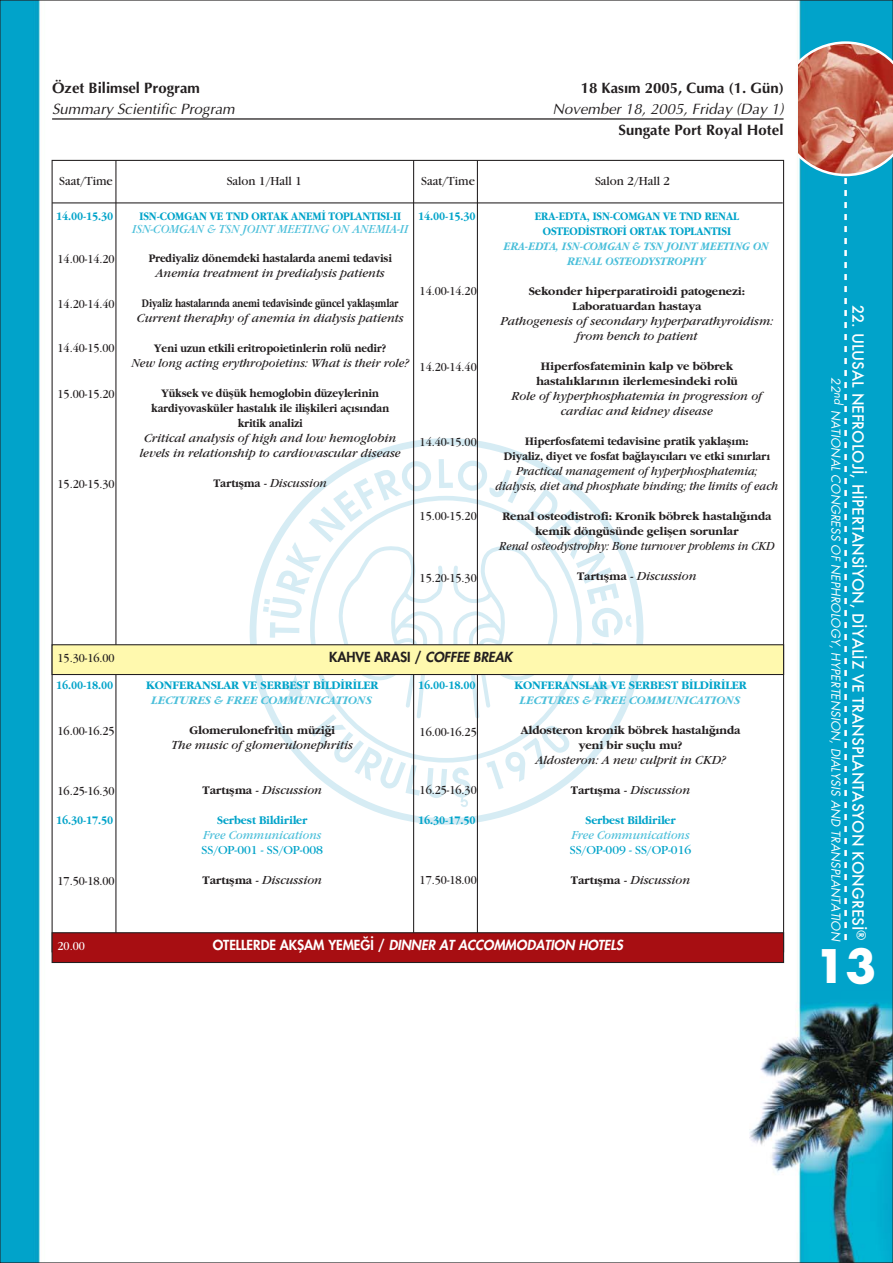
<style>
.page{position:relative;width:893px;height:1263px;background:#fff}
.page>*{position:absolute;margin:0;border:0;box-sizing:border-box;transform-origin:0 0}
.t1{font:45px "Futura Turk B";color:#fff}
.t2{font:15px/21px "Optima Turk I";color:#231f20;text-align:right}
.t3{font:15px "Futura";color:#fff}
.t4{font:15px "Optima Turk B";color:#231f20}
.t5{font:13.5px "Futura Heavy Turk I";letter-spacing:-.005em;color:#fff}
.t6{font:13.5px "Futura Heavy Turk";letter-spacing:-.005em;color:#231f20}
.t7{font:12px/15px "Garamond Turk B";letter-spacing:-.005em;color:#231f20;text-align:center}
.t8{font:12px/15px "Garamond Turk B";letter-spacing:-.005em;color:#00a3c9;text-align:center;scale:.9 1}
.t9{font:12px/15px "Garamond Turk B";letter-spacing:-.005em;color:#231f20;text-align:center;scale:.9 1}
.t10{font:italic 12px/15px "Garamond";letter-spacing:-.005em;color:#231f20;text-align:center}
.t11{font:12px "Garamond";letter-spacing:-.005em;color:#231f20;scale:.9 1}
.t12{font:12px/15px "Garamond Turk B";letter-spacing:-.005em;color:#231f20;text-align:center;scale:.93 1}
.t13{font:12px/15px "Garamond Turk B";letter-spacing:-.005em;color:#00a3c9;text-align:center}
.t14{font:12px/15px "Garamond";letter-spacing:-.005em;color:#00a3c9;text-align:center}
.t15{font:12px/15px "Garamond Turk B";letter-spacing:-.005em;color:#231f20;text-align:center;scale:.78 1}
.t16{font:12px "Futura Book Turk I";letter-spacing:.005em;color:#fff}
.t17{font:12px "Garamond";letter-spacing:-.005em;color:#231f20}
.t18{font:12px "Garamond Turk B";letter-spacing:-.005em;color:#231f20;scale:.95 1}
.t19{font:12px "Garamond";color:#fff;scale:.9 1}
.s1{font-family:"Optima Turk B"}
.s2{font-family:"Garamond";font-style:italic;color:#4bbfda}
.s3{font-family:"Garamond";font-style:italic}
.s4{font-family:"Garamond Turk B";font-style:normal}
.s5{font-family:"Garamond Turk BI";color:#4bbfda}
.s6{font-family:"Futura Heavy Turk I"}
.s7{font-family:"Garamond Turk B"}
.s8{font-style:italic;color:#4bbfda}
.s9{font-family:"Futura Heavy Turk"}
</style>
<div class="page">
<img style="left:2px;top:2px;width:889px;height:1259px">
<svg style="left:263px;top:459px;width:368px;height:348px"></svg>
<svg style="left:798px;top:41px;width:95px;height:899px;background:#249fbd"></svg>
<hr style="left:52px;top:118px;width:731px;height:2px;background:#231f20">
<hr style="left:115px;top:160px;width:1px;height:791px;background:#231f20">
<hr style="left:413px;top:160px;width:1px;height:791px;background:#231f20">
<hr style="left:477px;top:160px;width:1px;height:791px;background:#231f20">
<hr style="left:52px;top:202px;width:731px;height:1px;background:#231f20">
<div style="left:52px;top:644px;width:732px;height:31px;background:#fff9ae;border:1px solid #231f20"></div>
<div style="left:52px;top:932px;width:732px;height:31px;background:#a70e12;border:1px solid #231f20"></div>
<p class="t4" style="left:52px;top:82px;width:149px">Özet Bilimsel Program</p>
<p class="t4" style="left:581px;top:82px;width:204px">18 Kas›m 2005, Cuma (1. Gün)</p>
<p class="t2" style="left:52px;top:100px;width:184px">Summary Scientific Program</p>
<p class="t2" style="left:553px;top:100px;width:232px">November 18, 2005, Friday (Day 1)<br><span class="s1">Sungate Port Royal Hotel</span></p>
<p class="t17" style="left:59px;top:177px;width:55px">Saat/Time</p>
<p class="t17" style="left:227px;top:177px;width:77px">Salon 1/Hall 1</p>
<p class="t17" style="left:421px;top:177px;width:55px">Saat/Time</p>
<p class="t17" style="left:595px;top:177px;width:77px">Salon 2/Hall 2</p>
<p class="t8" style="left:132px;top:210px;width:308px;line-height:13.5px">ISN-COMGAN VE TND ORTAK ANEM‹ TOPLANTISI-II<br><span class="s2">ISN-COMGAN &amp; TSN JOINT MEETING ON ANEMIA-II</span></p>
<p class="t9" style="left:149px;top:252px;width:272px">Prediyaliz dönemdeki hastalarda anemi tedavisi<br><span class="s3">Anemia treatment in predialysis patients</span></p>
<p class="t15" style="left:137px;top:297px;width:343px">Diyaliz hastalar›nda anemi tedavisinde güncel yaklafl›mlar<br><span class="s3">Current theraphy of anemia in dialysis patients</span></p>
<p class="t10" style="left:131px;top:342px;width:279px"><span class="s4">Yeni uzun etkili eritropoietinlerin rolü nedir?<br></span>New long acting erythropoietins: What is their role?</p>
<p class="t9" style="left:140px;top:387px;width:291px">Yüksek ve düflük hemoglobin düzeylerinin kardiyovasküler hastal›k ile iliflkileri aç›s›ndan kritik analizi<br><span class="s3">Critical analysis of high and low hemoglobin levels in relationship to cardiovascular disease</span></p>
<p class="t18" style="left:213px;top:479px;width:121px">Tart›flma - <span class="s3">Discussion</span></p>
<p class="t8" style="left:56px;top:210px;width:65px">14.00-15.30</p>
<p class="t11" style="left:58px;top:255px;width:65px">14.00-14.20</p>
<p class="t11" style="left:58px;top:300px;width:65px">14.20-14.40</p>
<p class="t11" style="left:58px;top:344px;width:65px">14.40-15.00</p>
<p class="t11" style="left:58px;top:390px;width:65px">15.00-15.20</p>
<p class="t8" style="left:418px;top:210px;width:65px">14.00-15.30</p>
<p class="t8" style="left:504px;top:210px;width:296px">ERA-EDTA, ISN-COMGAN VE TND RENAL OSTEOD‹STROF‹ ORTAK TOPLANTISI<br><span class="s5">ERA-EDTA, ISN-COMGAN &amp; TSN JOINT MEETING ON RENAL OSTEODYSTROPHY</span></p>
<p class="t10" style="left:500px;top:285px;width:274px"><span class="s4">Sekonder hiperparatiroidi patogenezi:<br>Laboratuardan hastaya<br></span>Pathogenesis of secondary hyperparathyroidism: from bench to patient</p>
<p class="t7" style="left:511px;top:360px;width:252px">Hiperfosfateminin kalp ve böbrek hastal›klar›n›n ilerlemesindeki rolü<br><span class="s3">Role of hyperphosphatemia in progression of cardiac and kidney disease</span></p>
<p class="t12" style="left:495px;top:435px;width:305px">Hiperfosfatemi tedavisine pratik yaklafl›m:<br>Diyaliz, diyet ve fosfat ba¤lay›c›lar› ve etki s›n›rlar› <span class="s3">Practical management of hyperphosphatemia; dialysis, diet and phosphate binding; the limits of each</span></p>
<p class="t7" style="left:499px;top:510px;width:277px">Renal osteodistrofi: Kronik böbrek hastal›¤›nda kemik döngüsünde geliflen sorunlar<br><span class="s3">Renal osteodystrophy: Bone turnover problems in CKD</span></p>
<p class="t7" style="left:577px;top:570px;width:121px">Tart›flma - <span class="s3">Discussion</span></p>
<p class="t11" style="left:420px;top:287px;width:65px">14.00-14.20</p>
<p class="t11" style="left:420px;top:363px;width:65px">14.20-14.40</p>
<p class="t11" style="left:420px;top:438px;width:65px">14.40-15.00</p>
<p class="t11" style="left:58px;top:480px;width:65px">15.20-15.30</p>
<p class="t11" style="left:420px;top:512px;width:65px">15.00-15.20</p>
<p class="t11" style="left:420px;top:574px;width:65px">15.20-15.30</p>
<p class="t11" style="left:58px;top:654px;width:65px">15.30-16.00</p>
<p class="t6" style="left:329px;top:650px;width:185px">KAHVE ARASI / <span class="s6">COFFEE BREAK</span></p>
<p class="t13" style="left:146px;top:679px;width:234px">KONFERANSLAR VE SERBEST B‹LD‹R‹LER<br><span class="s5">LECTURES &amp; FREE COMMUNICATIONS</span></p>
<p class="t10" style="left:172px;top:724px;width:183px"><span class="s4">Glomerulonefritin müzi¤i<br></span>The music of glomerulonephritis</p>
<p class="t7" style="left:203px;top:784px;width:121px">Tart›flma - <span class="s3">Discussion</span></p>
<p class="t14" style="left:202px;top:814px;width:123px"><span class="s7">Serbest Bildiriler<br></span><span class="s8">Free Communications<br></span>SS/OP-001 - SS/OP-008</p>
<p class="t7" style="left:203px;top:874px;width:121px">Tart›flma - <span class="s3">Discussion</span></p>
<p class="t8" style="left:56px;top:679px;width:65px">16.00-18.00</p>
<p class="t11" style="left:58px;top:727px;width:65px">16.00-16.25</p>
<p class="t8" style="left:418px;top:679px;width:65px">16.00-18.00</p>
<p class="t11" style="left:420px;top:728px;width:65px">16.00-16.25</p>
<p class="t11" style="left:420px;top:787px;width:65px">16.25-16.30</p>
<p class="t8" style="left:418px;top:813px;width:65px">16.30-17.50</p>
<p class="t11" style="left:58px;top:787px;width:65px">16.25-16.30</p>
<p class="t8" style="left:56px;top:814px;width:65px">16.30-17.50</p>
<p class="t11" style="left:58px;top:877px;width:65px">17.50-18.00</p>
<p class="t11" style="left:420px;top:876px;width:65px">17.50-18.00</p>
<p class="t13" style="left:514px;top:679px;width:234px">KONFERANSLAR VE SERBEST B‹LD‹R‹LER<br><span class="s5">LECTURES &amp; FREE COMMUNICATIONS</span></p>
<p class="t7" style="left:521px;top:724px;width:221px">Aldosteron kronik böbrek hastal›¤›nda yeni bir suçlu mu?<br><span class="s3">Aldosteron: A new culprit in CKD?</span></p>
<p class="t7" style="left:571px;top:784px;width:121px">Tart›flma - <span class="s3">Discussion</span></p>
<p class="t14" style="left:570px;top:814px;width:123px"><span class="s7">Serbest Bildiriler<br></span><span class="s8">Free Communications<br></span>SS/OP-009 - SS/OP-016</p>
<p class="t7" style="left:571px;top:874px;width:121px">Tart›flma - <span class="s3">Discussion</span></p>
<p class="t19" style="left:58px;top:942px;width:32px">20.00</p>
<p class="t5" style="left:213px;top:938px;width:412px"><span class="s9">OTELLERDE AKfiAM YEME⁄‹ /</span> DINNER AT ACCOMMODATION HOTELS</p>
<p class="t3" style="left:865px;top:305px;width:637px;rotate:90deg">22. ULUSAL NEFROLOJİ, HİPERTANSİYON, DİYALİZ VE TRANSPLANTASYON KONGRESİ<sup>®</sup></p>
<p class="t16" style="left:841px;top:377px;width:565px;rotate:90deg">22<sup>nd</sup> NATIONAL CONGRESS OF NEPHROLOGY, HYPERTENSION, DIALYSIS AND TRANSPLANTATION</p>
<p class="t1" style="left:815px;top:945px;width:63px">13</p>
</div>
